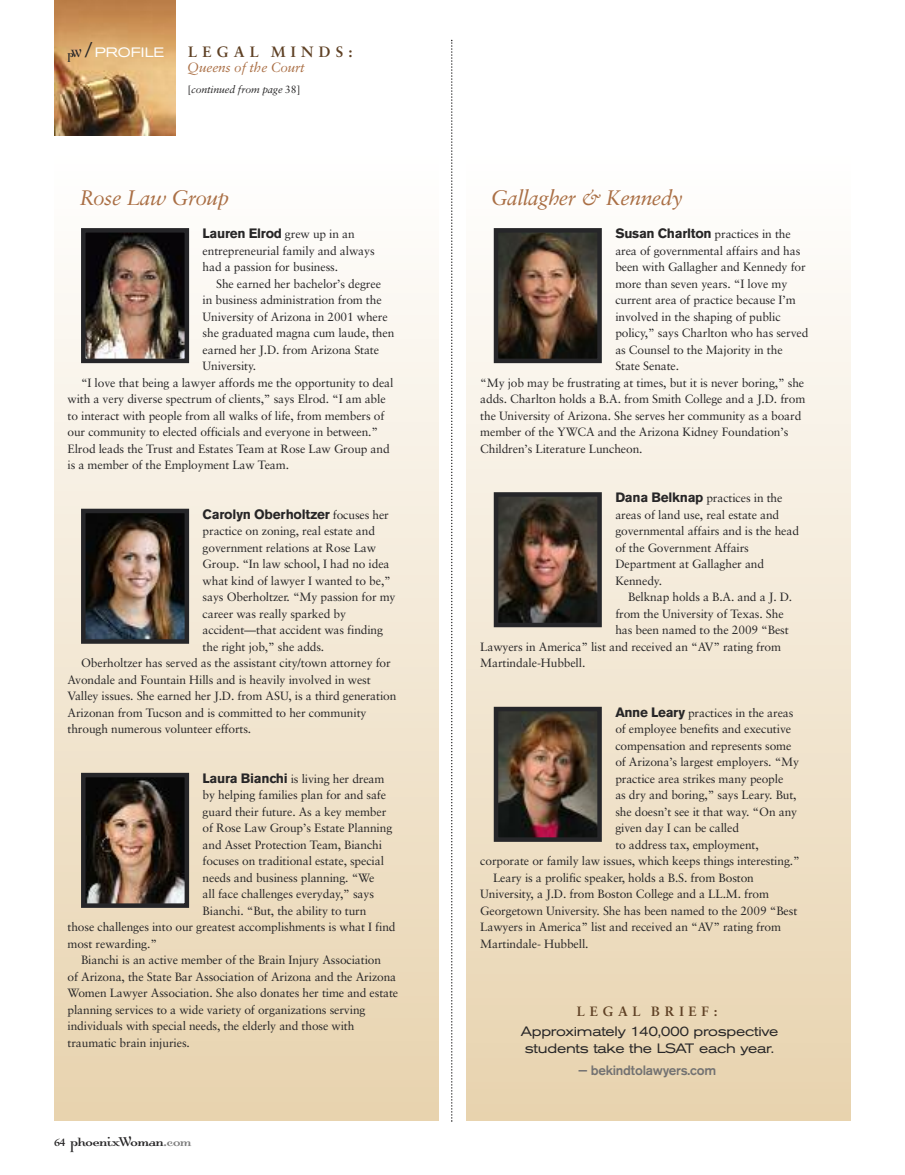
<style>
.page{position:relative;width:905px;height:1175px;background:#fff}
.page>*{position:absolute;margin:0;border:0;box-sizing:border-box;transform-origin:0 0}
.t1{font:italic 21px "Sabon";letter-spacing:-.02em;color:#aa6f45}
.t2{font:16.5px "Dalliance Roman";letter-spacing:-.05em;color:#272627;scale:1.05 1}
.t3{font:700 15px "Sabon";letter-spacing:.35em;color:#5e4024}
.t4{font:expanded 13.5px/16.5px "Akzidenz Grotesk BE";letter-spacing:-.02em;color:#272627;text-align:center}
.t5{font:700 13.5px "Akzidenz Grotesk BE";letter-spacing:-.02em;color:#272627}
.t6{font:500 13.5px "Akzidenz Grotesk BE";letter-spacing:-.02em;color:#737272}
.t7{font:italic 13.5px "Sabon";letter-spacing:-.01em;color:#aa6f45}
.t8{font:700 13.5px "Sabon";letter-spacing:.35em;color:#5e4024}
.t9{font:expanded 13.5px "Akzidenz Grotesk BE";color:#fff}
.t10{font:12px/16.5px "Sabon";letter-spacing:-.01em;color:#272627}
.t11{font:italic 10.5px "Sabon";letter-spacing:-.01em;color:#272627}
.s1{font-family:"Dalliance Roman";font-stretch:normal;color:#272627}
.s2{font-family:"Sabon";font-style:italic;font-stretch:normal;font-size:21px;color:#272627}
.s3{font-style:normal}
.s4{font-family:"Sabon";font-weight:400;font-size:12px}
.s5{font-family:"Akzidenz Grotesk BE";font-weight:700;font-size:13.5px}
.s6{font-family:"Sabon";font-weight:700;font-size:10.5px}
.s7{color:#7d7d7d}
</style>
<div class="page">
<img style="left:54px;top:228px;width:385px;height:892px">
<img style="left:466px;top:228px;width:384px;height:893px">
<svg style="left:451px;top:40px;width:1px;height:1081px"></svg>
<img style="left:54px;top:0;width:121px;height:135px">
<img style="left:86px;top:233px;width:98px;height:125px">
<div style="left:81px;top:228px;width:108px;height:135px;border:4px solid #262629"></div>
<img style="left:86px;top:513px;width:98px;height:125px">
<div style="left:81px;top:508px;width:108px;height:135px;border:4px solid #262629"></div>
<img style="left:86px;top:777px;width:98px;height:125px">
<div style="left:81px;top:772px;width:108px;height:135px;border:4px solid #262629"></div>
<img style="left:499px;top:233px;width:98px;height:125px">
<div style="left:494px;top:228px;width:108px;height:135px;border:4px solid #262629"></div>
<img style="left:499px;top:497px;width:98px;height:125px">
<div style="left:494px;top:492px;width:108px;height:135px;border:4px solid #262629"></div>
<img style="left:499px;top:711px;width:98px;height:125px">
<div style="left:494px;top:706px;width:108px;height:135px;border:4px solid #262629"></div>
<p class="t9" style="left:67px;top:47px;width:98px"><span class="s1">pW</span> <span class="s2">/</span> PROFILE</p>
<p class="t3" style="left:188px;top:45px;width:166px">LEGAL MINDS:</p>
<p class="t7" style="left:187px;top:61px;width:119px">Queens of the Court</p>
<p class="t11" style="left:188px;top:85px;width:114px"><span class="s3">[</span>continued from page <span class="s3">38]</span></p>
<h1 class="t1" style="left:79px;top:189px;width:152px">Rose Law Group</h1>
<p class="t5" style="left:202px;top:228px;width:154px">Lauren Elrod <span class="s4">grew up in an</span></p>
<p class="t10" style="left:202px;top:243px;width:173px">entrepreneurial family and always had a passion for business.</p>
<p class="t10" style="left:216px;top:276px;width:166px">She earned her bachelor’s degree</p>
<p class="t10" style="left:202px;top:293px;width:181px">in business administration from the</p>
<p class="t10" style="left:202px;top:309px;width:187px">University of Arizona in 2001 where</p>
<p class="t10" style="left:202px;top:326px;width:193px">she graduated magna cum laude, then</p>
<p class="t10" style="left:202px;top:342px;width:178px">earned her J.D. from Arizona State</p>
<p class="t10" style="left:202px;top:359px;width:55px">University.</p>
<p class="t10" style="left:81px;top:375px;width:314px">“I love that being a lawyer affords me the opportunity to deal</p>
<p class="t10" style="left:68px;top:392px;width:320px">with a very diverse spectrum of clients,” says Elrod. “I am able</p>
<p class="t10" style="left:68px;top:408px;width:318px">to interact with people from all walks of life, from members of</p>
<p class="t10" style="left:68px;top:425px;width:312px">our community to elected officials and everyone in between.”</p>
<p class="t10" style="left:68px;top:441px;width:324px">Elrod leads the Trust and Estates Team at Rose Law Group and</p>
<p class="t10" style="left:67px;top:458px;width:223px">is a member of the Employment Law Team.</p>
<p class="t5" style="left:202px;top:509px;width:188px">Carolyn Oberholtzer <span class="s4">focuses her</span></p>
<p class="t10" style="left:202px;top:524px;width:174px">practice on zoning, real estate and</p>
<p class="t10" style="left:202px;top:540px;width:175px">government relations at Rose Law</p>
<p class="t10" style="left:202px;top:557px;width:188px">Group. “In law school, I had no idea</p>
<p class="t10" style="left:202px;top:573px;width:190px">what kind of lawyer I wanted to be,”</p>
<p class="t10" style="left:202px;top:590px;width:194px">says Oberholtzer. “My passion for my</p>
<p class="t10" style="left:202px;top:606px;width:145px">career was really sparked by</p>
<p class="t10" style="left:202px;top:623px;width:182px">accident—that accident was finding</p>
<p class="t10" style="left:202px;top:639px;width:123px">the right job,” she adds.</p>
<p class="t10" style="left:81px;top:656px;width:311px">Oberholtzer has served as the assistant city/town attorney for</p>
<p class="t10" style="left:68px;top:672px;width:305px">Avondale and Fountain Hills and is heavily involved in west</p>
<p class="t10" style="left:67px;top:689px;width:330px">Valley issues. She earned her J.D. from ASU, is a third generation</p>
<p class="t10" style="left:67px;top:705px;width:300px">Arizonan from Tucson and is committed to her community</p>
<p class="t10" style="left:67px;top:722px;width:185px">through numerous volunteer efforts.</p>
<p class="t10" style="left:202px;top:771px;width:183px"><span class="s5">Laura Bianchi</span> is living her dream</p>
<p class="t10" style="left:202px;top:788px;width:185px">by helping families plan for and safe</p>
<p class="t10" style="left:202px;top:804px;width:185px">guard their future. As a key member</p>
<p class="t10" style="left:202px;top:821px;width:191px">of Rose Law Group’s Estate Planning</p>
<p class="t10" style="left:202px;top:837px;width:181px">and Asset Protection Team, Bianchi</p>
<p class="t10" style="left:202px;top:854px;width:183px">focuses on traditional estate, special</p>
<p class="t10" style="left:202px;top:870px;width:173px">needs and business planning. “We</p>
<p class="t10" style="left:202px;top:887px;width:173px">all face challenges everyday,” says</p>
<p class="t10" style="left:202px;top:903px;width:165px">Bianchi. “But, the ability to turn</p>
<p class="t10" style="left:68px;top:920px;width:329px">those challenges into our greatest accomplishments is what I find</p>
<p class="t10" style="left:68px;top:936px;width:91px">most rewarding.”</p>
<p class="t10" style="left:81px;top:953px;width:301px">Bianchi is an active member of the Brain Injury Association</p>
<p class="t10" style="left:68px;top:969px;width:330px">of Arizona, the State Bar Association of Arizona and the Arizona</p>
<p class="t10" style="left:68px;top:986px;width:332px">Women Lawyer Association. She also donates her time and estate</p>
<p class="t10" style="left:68px;top:1002px;width:299px">planning services to a wide variety of organizations serving</p>
<p class="t10" style="left:68px;top:1019px;width:288px">individuals with special needs, the elderly and those with</p>
<p class="t10" style="left:68px;top:1035px;width:124px">traumatic brain injuries.</p>
<h2 class="t2" style="left:54px;top:1130px;width:133px"><span class="s6">64</span> phoenixWoman<span class="s7">.com</span></h2>
<h1 class="t1" style="left:491px;top:189px;width:193px">Gallagher &amp; Kennedy</h1>
<p class="t10" style="left:615px;top:227px;width:177px"><span class="s5">Susan Charlton</span> practices in the</p>
<p class="t10" style="left:615px;top:243px;width:186px">area of governmental affairs and has</p>
<p class="t10" style="left:615px;top:260px;width:192px">been with Gallagher and Kennedy for</p>
<p class="t10" style="left:615px;top:276px;width:173px">more than seven years. “I love my</p>
<p class="t10" style="left:615px;top:293px;width:182px">current area of practice because I’m</p>
<p class="t10" style="left:615px;top:309px;width:167px">involved in the shaping of public</p>
<p class="t10" style="left:615px;top:326px;width:195px">policy,” says Charlton who has served</p>
<p class="t10" style="left:615px;top:342px;width:169px">as Counsel to the Majority in the</p>
<p class="t10" style="left:615px;top:359px;width:65px">State Senate.</p>
<p class="t10" style="left:480px;top:375px;width:325px">“My job may be frustrating at times, but it is never boring,” she</p>
<p class="t10" style="left:480px;top:392px;width:326px">adds. Charlton holds a B.A. from Smith College and a J.D. from</p>
<p class="t10" style="left:480px;top:408px;width:322px">the University of Arizona. She serves her community as a board</p>
<p class="t10" style="left:480px;top:425px;width:309px">member of the YWCA and the Arizona Kidney Foundation’s</p>
<p class="t10" style="left:480px;top:441px;width:164px">Children’s Literature Luncheon.</p>
<p class="t10" style="left:615px;top:491px;width:185px"><span class="s5">Dana Belknap</span> practices in the areas of land use, real estate and governmental affairs and is the head of the Government Affairs<br>Department at Gallagher and<br>Kennedy.</p>
<p class="t10" style="left:628px;top:590px;width:166px">Belknap holds a B.A. and a J. D.</p>
<p class="t10" style="left:615px;top:606px;width:170px">from the University of Texas. She</p>
<p class="t10" style="left:615px;top:623px;width:175px">has been named to the 2009 “Best</p>
<p class="t10" style="left:480px;top:639px;width:302px">Lawyers in America” list and received an “AV” rating from</p>
<p class="t10" style="left:480px;top:656px;width:107px">Martindale-Hubbell.</p>
<p class="t10" style="left:615px;top:705px;width:180px"><span class="s5">Anne Leary</span> practices in the areas</p>
<p class="t10" style="left:615px;top:722px;width:177px">of employee benefits and executive</p>
<p class="t10" style="left:615px;top:738px;width:178px">compensation and represents some</p>
<p class="t10" style="left:615px;top:755px;width:185px">of Arizona’s largest employers. “My</p>
<p class="t10" style="left:615px;top:771px;width:169px">practice area strikes many people</p>
<p class="t10" style="left:615px;top:788px;width:183px">as dry and boring,” says Leary. But,</p>
<p class="t10" style="left:615px;top:804px;width:183px">she doesn’t see it that way. “On any</p>
<p class="t10" style="left:615px;top:821px;width:125px">given day I can be called</p>
<p class="t10" style="left:615px;top:837px;width:145px">to address tax, employment,</p>
<p class="t10" style="left:480px;top:854px;width:321px">corporate or family law issues, which keeps things interesting.”</p>
<p class="t10" style="left:493px;top:870px;width:262px">Leary is a prolific speaker, holds a B.S. from Boston</p>
<p class="t10" style="left:480px;top:887px;width:290px">University, a J.D. from Boston College and a LL.M. from</p>
<p class="t10" style="left:480px;top:903px;width:318px">Georgetown University. She has been named to the 2009 “Best</p>
<p class="t10" style="left:480px;top:920px;width:302px">Lawyers in America” list and received an “AV” rating from</p>
<p class="t10" style="left:480px;top:936px;width:110px">Martindale- Hubbell.</p>
<p class="t8" style="left:577px;top:1006px;width:142px">LEGAL BRIEF:</p>
<p class="t4" style="left:521px;top:1024px;width:259px">Approximately 140,000 prospective students take the LSAT each year.</p>
<p class="t6" style="left:578px;top:1065px;width:139px">— bekindtolawyers.com</p>
</div>
